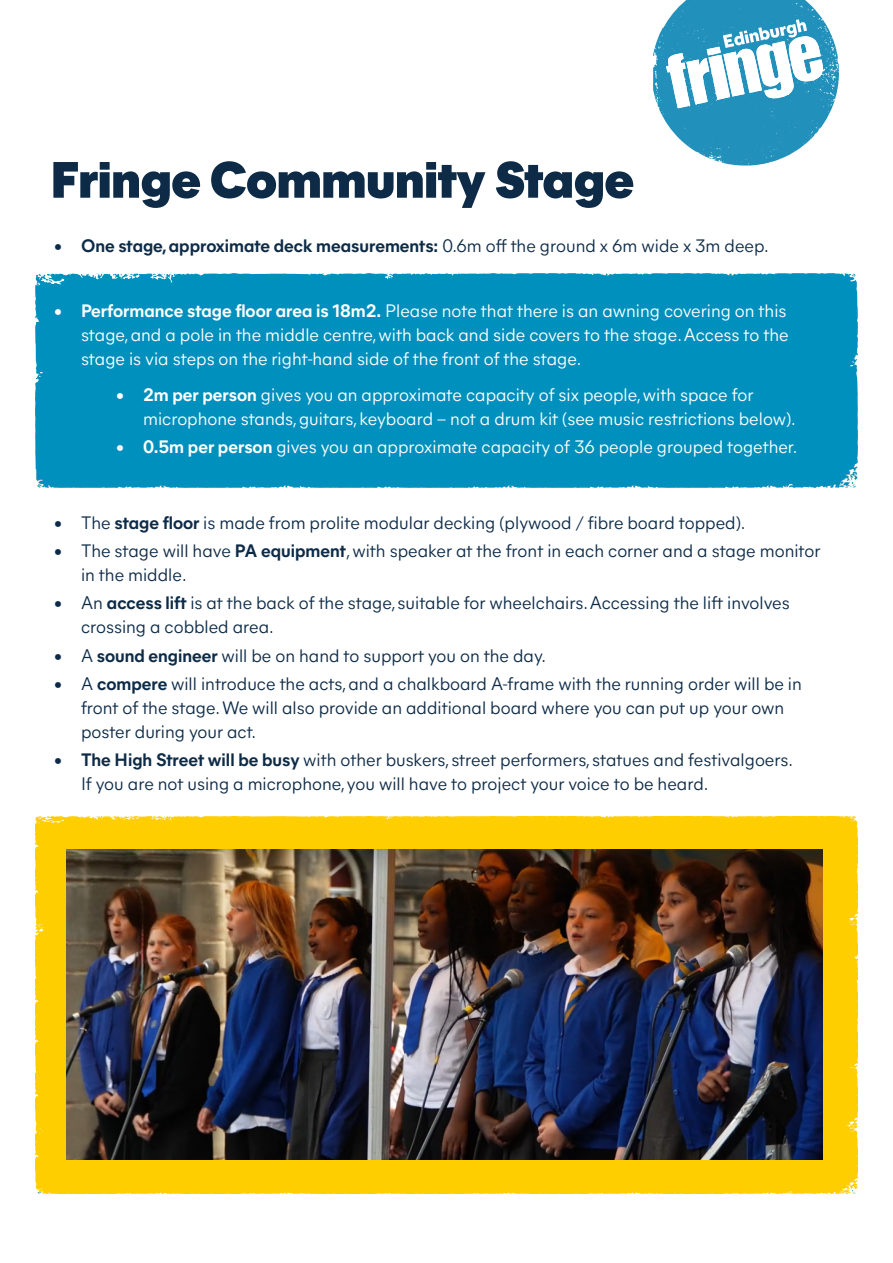
<style>
.page{position:relative;width:893px;height:1263px;background:#fff}
.page>*{position:absolute;margin:0;border:0;box-sizing:border-box;transform-origin:0 0}
.t1{font:900 51px "Mier A";color:#0d2b47}
.t2{font:18px/24px "Mier A";color:#0d2b47}
.t3{font:18px/24px "Mier A";color:#fff}
.t4{font:700 18px "Mier A";color:#0d2b47}
.s1{font-weight:400}
.s2{font-weight:700}
</style>
<div class="page">
<div style="left:35px;top:274px;width:823px;height:214px;background:#0090bd"></div>
<div style="left:35px;top:817px;width:823px;height:376px;background:#ffce00"></div>
<svg style="left:653px;top:0;width:186px;height:166px"></svg>
<img style="left:67px;top:849px;width:756px;height:310px">
<h1 class="t1" style="left:51px;top:143px;width:585px">Fringe Community Stage</h1>
<p class="t4" style="left:54px;top:233px;width:716px">• One stage, approximate deck measurements: <span class="s1">0.6m off the ground x 6m wide x 3m deep.</span></p>
<p class="t3" style="left:81px;top:298px;width:709px;text-align:justify;text-indent:-27px"><span class="s2">• Performance stage floor area is 18m2.</span> Please note that there is an awning covering on this stage, and a pole in the middle centre, with back and side covers to the stage. Access to the stage is via steps on the right-hand side of the front of the stage.</p>
<p class="t3" style="left:143px;top:381px;width:654px;text-indent:-27px"><span class="s2">• 2m per person</span> gives you an approximate capacity of six people, with space for microphone stands, guitars, keyboard – not a drum kit (see music restrictions below).</p>
<p class="t3" style="left:116px;top:434px;width:683px"><span class="s2">• 0.5m per person</span> gives you an approximate capacity of 36 people grouped together.</p>
<p class="t2" style="left:54px;top:509px;width:693px">• The <span class="s2">stage floor</span> is made from prolite modular decking (plywood / fibre board topped).</p>
<p class="t2" style="left:81px;top:538px;width:741px;text-indent:-27px">• The stage will have <span class="s2">PA equipment</span>, with speaker at the front in each corner and a stage monitor in the middle.</p>
<p class="t2" style="left:81px;top:590px;width:710px;text-indent:-27px">• An <span class="s2">access lift</span> is at the back of the stage, suitable for wheelchairs. Accessing the lift involves crossing a cobbled area.</p>
<p class="t2" style="left:54px;top:642px;width:494px">• A <span class="s2">sound engineer</span> will be on hand to support you on the day.</p>
<p class="t2" style="left:81px;top:670px;width:722px;text-indent:-27px">• A <span class="s2">compere</span> will introduce the acts, and a chalkboard A-frame with the running order will be in front of the stage. We will also provide an additional board where you can put up your own poster during your act.</p>
<p class="t2" style="left:81px;top:747px;width:713px;text-indent:-27px"><span class="s2">• The High Street will be busy</span> with other buskers, street performers, statues and festivalgoers.<br>If you are not using a microphone, you will have to project your voice to be heard.</p>
</div>
